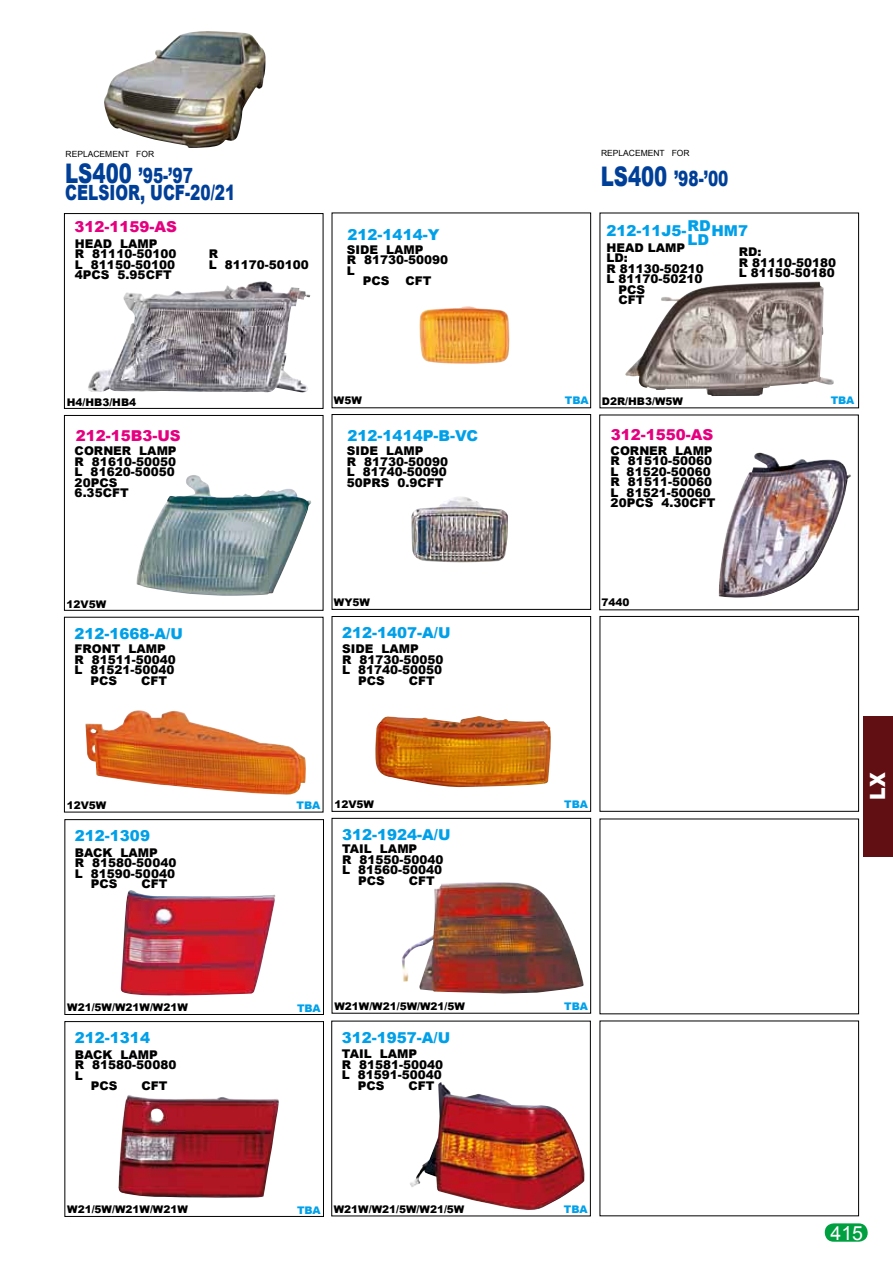
<style>
.page{position:relative;width:893px;height:1263px;background:#fff}
.page>*{position:absolute;margin:0;border:0;box-sizing:border-box;transform-origin:0 0}
.t1{font:900 21px/17.4px "Arial";color:#003f98;scale:.73 1}
.t2{font:900 21px "Arial";color:#fff;scale:.9 1}
.t3{font:19.5px "Arial";color:#fff}
.t4{font:900 15px/13.5px "Arial";color:#00a0e9}
.t5{font:900 15px "Arial";color:#e4007f}
.t6{font:900 12px/10.5px "Arial";color:#000}
.t7{font:900 10.5px "Arial";color:#000}
.t8{font:900 10.5px "Arial";letter-spacing:-.01em;color:#00a0e9}
.t9{font:8.55px "Arial";color:#000}
.s1{font-size:27px}
</style>
<div class="page">
<div style="left:825px;top:1223px;width:43px;height:19px;background:#00a041;border-radius:9px"></div>
<div style="left:863px;top:716px;width:30px;height:141px;background:#610f13"></div>
<img style="left:85px;top:710px;width:221px;height:85px">
<img style="left:136px;top:475px;width:175px;height:121px">
<div style="left:64px;top:415px;width:259px;height:196px;border:1px solid #000"></div>
<img style="left:88px;top:281px;width:223px;height:112px">
<div style="left:64px;top:213px;width:259px;height:196px;border:1px solid #000"></div>
<img style="left:104px;top:31px;width:162px;height:117px">
<img style="left:120px;top:890px;width:156px;height:106px">
<div style="left:64px;top:819px;width:260px;height:196px;border:1px solid #000"></div>
<img style="left:118px;top:1095px;width:161px;height:103px">
<div style="left:64px;top:1021px;width:260px;height:196px;border:1px solid #000"></div>
<img style="left:411px;top:497px;width:97px;height:65px">
<div style="left:332px;top:414px;width:259px;height:196px;border:1px solid #000"></div>
<img style="left:419px;top:306px;width:91px;height:58px">
<img style="left:402px;top:882px;width:182px;height:111px">
<div style="left:332px;top:818px;width:259px;height:195px;border:1px solid #000"></div>
<img style="left:410px;top:1082px;width:175px;height:128px">
<div style="left:331px;top:1021px;width:260px;height:195px;border:1px solid #000"></div>
<img style="left:375px;top:716px;width:176px;height:72px">
<div style="left:332px;top:616px;width:259px;height:196px;border:1px solid #000"></div>
<div style="left:600px;top:616px;width:259px;height:196px;border:1px solid #000"></div>
<img style="left:625px;top:282px;width:209px;height:114px">
<img style="left:719px;top:452px;width:132px;height:146px">
<div style="left:599px;top:415px;width:260px;height:195px;border:1px solid #000"></div>
<p class="t9" style="left:66px;top:148px;width:90px">REPLACEMENT FOR</p>
<h1 class="t1" style="left:65px;top:166px;width:235px"><span class="s1">LS400</span> ’95-’97<br>CELSIOR, UCF-20/21</h1>
<p class="t5" style="left:75px;top:216px;width:104px">312-1159-AS</p>
<p class="t6" style="left:75px;top:238px;width:103px">HEAD LAMP<br>R 81110-50100<br>L 81150-50100<br>4PCS 5.95CFT</p>
<p class="t6" style="left:209px;top:248px;width:102px">R<br>L 81170-50100</p>
<p class="t4" style="left:348px;top:227px;width:93px">212-1414-Y</p>
<p class="t6" style="left:347px;top:244px;width:78px">SIDE LAMP</p>
<p class="t6" style="left:347px;top:254px;width:103px">R 81730-50090</p>
<p class="t6" style="left:347px;top:265px;width:10px">L</p>
<p class="t6" style="left:363px;top:275px;width:28px">PCS</p>
<p class="t6" style="left:405px;top:275px;width:28px">CFT</p>
<p class="t9" style="left:601px;top:148px;width:90px">REPLACEMENT FOR</p>
<h1 class="t1" style="left:601px;top:169px;width:177px"><span class="s1">LS400</span> ’98-’00</h1>
<p class="t4" style="left:606px;top:223px;width:82px">212-11J5-</p>
<p class="t4" style="left:711px;top:223px;width:38px">HM7</p>
<p class="t6" style="left:606px;top:242px;width:80px">HEAD LAMP</p>
<p class="t6" style="left:606px;top:252px;width:23px">LD:</p>
<p class="t6" style="left:606px;top:263px;width:99px">R 81130-50210</p>
<p class="t6" style="left:606px;top:273px;width:98px">L 81170-50210</p>
<p class="t6" style="left:618px;top:284px;width:28px">PCS</p>
<p class="t6" style="left:618px;top:294px;width:28px">CFT</p>
<p class="t4" style="left:688px;top:219px;width:25px">RD<br>LD</p>
<p class="t6" style="left:739px;top:246px;width:99px">RD:<br>R 81110-50180<br>L 81150-50180</p>
<p class="t7" style="left:67px;top:394px;width:71px">H4/HB3/HB4</p>
<p class="t5" style="left:76px;top:425px;width:107px">212-15B3-US</p>
<p class="t6" style="left:75px;top:445px;width:103px">CORNER LAMP<br>R 81610-50050<br>L 81620-50050<br>20PCS<br>6.35CFT</p>
<p class="t7" style="left:334px;top:393px;width:30px">W5W</p>
<p class="t8" style="left:565px;top:393px;width:25px">TBA</p>
<p class="t4" style="left:348px;top:429px;width:132px">212-1414P-B-VC</p>
<p class="t6" style="left:347px;top:445px;width:103px">SIDE LAMP<br>R 81730-50090<br>L 81740-50090<br>50PRS 0.9CFT</p>
<p class="t7" style="left:602px;top:394px;width:83px">D2R/HB3/W5W</p>
<p class="t5" style="left:611px;top:424px;width:104px">312-1550-AS</p>
<p class="t6" style="left:611px;top:445px;width:106px">CORNER LAMP<br>R 81510-50060<br>L 81520-50060<br>R 81511-50060<br>L 81521-50060<br>20PCS 4.30CFT</p>
<p class="t8" style="left:831px;top:392px;width:25px">TBA</p>
<p class="t7" style="left:67px;top:596px;width:41px">12V5W</p>
<p class="t7" style="left:334px;top:595px;width:38px">WY5W</p>
<p class="t7" style="left:601px;top:594px;width:30px">7440</p>
<p class="t4" style="left:75px;top:626px;width:110px">212-1668-A/U</p>
<p class="t6" style="left:75px;top:643px;width:93px">FRONT LAMP</p>
<p class="t6" style="left:75px;top:654px;width:103px">R 81511-50040</p>
<p class="t6" style="left:75px;top:664px;width:102px">L 81521-50040</p>
<p class="t6" style="left:91px;top:675px;width:28px">PCS</p>
<p class="t6" style="left:141px;top:675px;width:28px">CFT</p>
<p class="t4" style="left:342px;top:625px;width:110px">212-1407-A/U</p>
<p class="t6" style="left:342px;top:643px;width:78px">SIDE LAMP</p>
<p class="t6" style="left:342px;top:654px;width:103px">R 81730-50050</p>
<p class="t6" style="left:342px;top:664px;width:102px">L 81740-50050</p>
<p class="t6" style="left:358px;top:675px;width:28px">PCS</p>
<p class="t6" style="left:409px;top:675px;width:28px">CFT</p>
<p class="t7" style="left:67px;top:797px;width:41px">12V5W</p>
<p class="t8" style="left:297px;top:798px;width:25px">TBA</p>
<p class="t4" style="left:75px;top:829px;width:77px">212-1309</p>
<p class="t6" style="left:75px;top:847px;width:84px">BACK LAMP</p>
<p class="t6" style="left:75px;top:857px;width:103px">R 81580-50040</p>
<p class="t6" style="left:75px;top:868px;width:102px">L 81590-50040</p>
<p class="t6" style="left:91px;top:878px;width:28px">PCS</p>
<p class="t6" style="left:142px;top:878px;width:28px">CFT</p>
<p class="t7" style="left:334px;top:796px;width:41px">12V5W</p>
<p class="t8" style="left:564px;top:797px;width:25px">TBA</p>
<p class="t4" style="left:342px;top:827px;width:110px">312-1924-A/U</p>
<p class="t6" style="left:342px;top:843px;width:77px">TAIL LAMP</p>
<p class="t6" style="left:342px;top:854px;width:103px">R 81550-50040</p>
<p class="t6" style="left:342px;top:864px;width:102px">L 81560-50040</p>
<p class="t6" style="left:358px;top:875px;width:28px">PCS</p>
<p class="t6" style="left:409px;top:875px;width:28px">CFT</p>
<h1 class="t2" style="left:862px;top:800px;width:32px;rotate:-90deg">LX</h1>
<p class="t7" style="left:67px;top:999px;width:122px">W21/5W/W21W/W21W</p>
<p class="t8" style="left:297px;top:1000px;width:25px">TBA</p>
<p class="t4" style="left:75px;top:1030px;width:77px">212-1314</p>
<p class="t6" style="left:75px;top:1049px;width:84px">BACK LAMP</p>
<p class="t6" style="left:75px;top:1059px;width:103px">R 81580-50080</p>
<p class="t6" style="left:75px;top:1070px;width:10px">L</p>
<p class="t6" style="left:91px;top:1080px;width:28px">PCS</p>
<p class="t6" style="left:142px;top:1080px;width:28px">CFT</p>
<p class="t7" style="left:334px;top:998px;width:132px">W21W/W21/5W/W21/5W</p>
<p class="t8" style="left:564px;top:999px;width:25px">TBA</p>
<p class="t4" style="left:342px;top:1030px;width:110px">312-1957-A/U</p>
<p class="t6" style="left:342px;top:1048px;width:77px">TAIL LAMP</p>
<p class="t6" style="left:342px;top:1059px;width:103px">R 81581-50040</p>
<p class="t6" style="left:342px;top:1069px;width:102px">L 81591-50040</p>
<p class="t6" style="left:358px;top:1080px;width:28px">PCS</p>
<p class="t6" style="left:408px;top:1080px;width:28px">CFT</p>
<p class="t7" style="left:67px;top:1201px;width:122px">W21/5W/W21W/W21W</p>
<p class="t8" style="left:297px;top:1202px;width:25px">TBA</p>
<p class="t7" style="left:334px;top:1202px;width:132px">W21W/W21/5W/W21/5W</p>
<p class="t8" style="left:564px;top:1201px;width:25px">TBA</p>
<h2 class="t3" style="left:831px;top:1220px;width:34px">415</h2>
</div>
